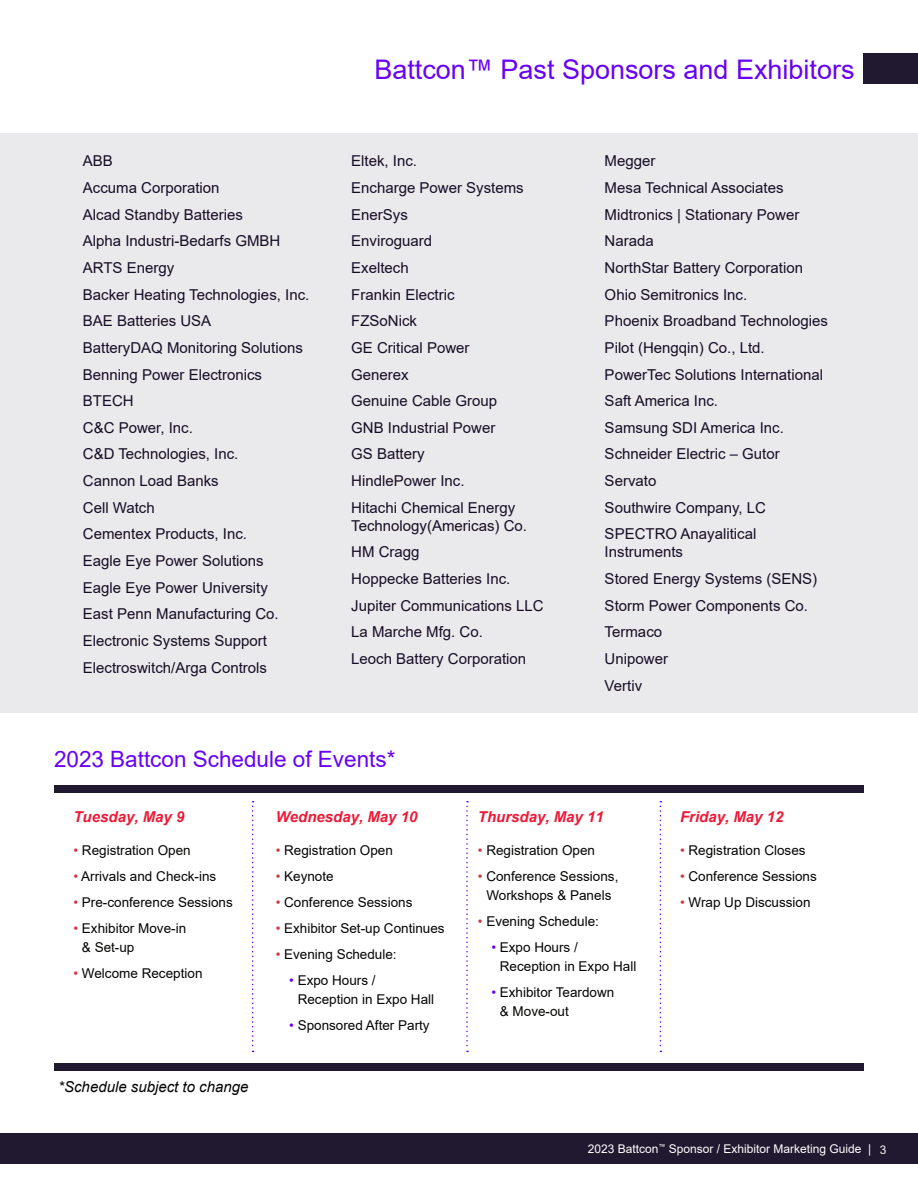
<style>
.page{position:relative;width:918px;height:1188px;background:#fff}
.page>*{position:absolute;margin:0;border:0;box-sizing:border-box;transform-origin:0 0}
.t1{font:27px "Arial";color:#6801f5}
.t2{font:22.5px "Arial";color:#6801f5}
.t3{font:15px/26.7px "Arial";color:#160d25}
.t4{font:italic 700 15px "Arial";color:#ed1a38}
.t5{font:italic 15px "Arial";color:#040503}
.t6{font:13.5px/19.2px "Arial";color:#040503}
.t7{font:12px "Arial";color:#fff}
.s1{color:#d2353f}
.s2{color:#6801f5}
</style>
<div class="page">
<div style="left:0;top:1134px;width:918px;height:30px;background:#211930"></div>
<div style="left:863px;top:54px;width:55px;height:30px;background:#211930"></div>
<hr style="left:0;top:371px;width:1px;height:460px;background:#160d25">
<div style="left:0;top:133px;width:918px;height:580px;background:#e9e8eb"></div>
<div style="left:54px;top:785px;width:810px;height:8px;background:#211930"></div>
<div style="left:54px;top:1063px;width:810px;height:8px;background:#211930"></div>
<svg style="left:660px;top:801px;width:1px;height:251px"></svg>
<svg style="left:466px;top:801px;width:2px;height:251px"></svg>
<svg style="left:252px;top:801px;width:2px;height:251px"></svg>
<h1 class="t1" style="left:374px;top:51px;width:482px">Battcon™ Past Sponsors and Exhibitors</h1>
<p class="t3" style="left:83px;top:148px;width:228px">ABB<br>Accuma Corporation<br>Alcad Standby Batteries<br>Alpha Industri-Bedarfs GMBH<br>ARTS Energy<br>Backer Heating Technologies, Inc.<br>BAE Batteries USA<br>BatteryDAQ Monitoring Solutions<br>Benning Power Electronics<br>BTECH<br>C&amp;C Power, Inc.<br>C&amp;D Technologies, Inc.<br>Cannon Load Banks<br>Cell Watch<br>Cementex Products, Inc.<br>Eagle Eye Power Solutions<br>Eagle Eye Power University<br>East Penn Manufacturing Co.<br>Electronic Systems Support<br>Electroswitch/Arga Controls</p>
<p class="t3" style="left:351px;top:148px;width:174px">Eltek, Inc.<br>Encharge Power Systems<br>EnerSys<br>Enviroguard<br>Exeltech<br>Frankin Electric<br>FZSoNick<br>GE Critical Power<br>Generex<br>Genuine Cable Group<br>GNB Industrial Power<br>GS Battery<br>HindlePower Inc.<br>Hitachi Chemical Energy</p>
<p class="t3" style="left:351px;top:512px;width:194px">Technology(Americas) Co.<br>HM Cragg<br>Hoppecke Batteries Inc.<br>Jupiter Communications LLC<br>La Marche Mfg. Co.<br>Leoch Battery Corporation</p>
<h2 class="t2" style="left:54px;top:743px;width:343px">2023 Battcon Schedule of Events*</h2>
<p class="t3" style="left:605px;top:148px;width:225px">Megger<br>Mesa Technical Associates<br>Midtronics | Stationary Power<br>Narada<br>NorthStar Battery Corporation<br>Ohio Semitronics Inc.<br>Phoenix Broadband Technologies<br>Pilot (Hengqin) Co., Ltd.<br>PowerTec Solutions International<br>Saft America Inc.<br>Samsung SDI America Inc.<br>Schneider Electric – Gutor<br>Servato<br>Southwire Company, LC<br>SPECTRO Anayalitical</p>
<p class="t3" style="left:605px;top:539px;width:214px">Instruments<br>Stored Energy Systems (SENS)<br>Storm Power Components Co.<br>Termaco<br>Unipower<br>Vertiv</p>
<p class="t4" style="left:74px;top:807px;width:112px">Tuesday, May 9</p>
<p class="t6" style="left:74px;top:841px;width:119px"><span class="s1">•</span> Registration Open</p>
<p class="t6" style="left:74px;top:867px;width:144px"><span class="s1">•</span> Arrivals and Check-ins</p>
<p class="t6" style="left:74px;top:893px;width:161px"><span class="s1">•</span> Pre-conference Sessions</p>
<p class="t6" style="left:82px;top:919px;width:106px;text-indent:-8px"><span class="s1">•</span> Exhibitor Move-in &amp; Set-up</p>
<p class="t6" style="left:73px;top:964px;width:131px"><span class="s1">•</span> Welcome Reception</p>
<p class="t5" style="left:58px;top:1077px;width:192px">*Schedule subject to change</p>
<p class="t4" style="left:276px;top:807px;width:143px">Wednesday, May 10</p>
<p class="t6" style="left:276px;top:841px;width:119px"><span class="s1">•</span> Registration Open</p>
<p class="t6" style="left:276px;top:867px;width:60px"><span class="s1">•</span> Keynote</p>
<p class="t6" style="left:276px;top:893px;width:138px"><span class="s1">•</span> Conference Sessions</p>
<p class="t6" style="left:276px;top:919px;width:171px"><span class="s1">•</span> Exhibitor Set-up Continues</p>
<p class="t6" style="left:276px;top:944px;width:123px"><span class="s1">•</span> Evening Schedule:</p>
<p class="t6" style="left:298px;top:970px;width:138px;text-indent:-8px"><span class="s2">•</span> Expo Hours /<br>Reception in Expo Hall</p>
<p class="t6" style="left:289px;top:1016px;width:142px"><span class="s2">•</span> Sponsored After Party</p>
<p class="t4" style="left:478px;top:807px;width:127px">Thursday, May 11</p>
<p class="t6" style="left:478px;top:841px;width:119px"><span class="s1">•</span> Registration Open</p>
<p class="t6" style="left:478px;top:867px;width:142px;text-align:center"><span class="s1">•</span> Conference Sessions,<br>Workshops &amp; Panels</p>
<p class="t6" style="left:478px;top:912px;width:123px"><span class="s1">•</span> Evening Schedule:</p>
<p class="t6" style="left:500px;top:938px;width:138px;text-indent:-8px"><span class="s2">•</span> Expo Hours /<br>Reception in Expo Hall</p>
<p class="t6" style="left:500px;top:983px;width:116px;text-indent:-8px"><span class="s2">•</span> Exhibitor Teardown &amp; Move-out</p>
<p class="t4" style="left:680px;top:807px;width:105px">Friday, May 12</p>
<p class="t6" style="left:680px;top:841px;width:127px"><span class="s1">•</span> Registration Closes</p>
<p class="t6" style="left:680px;top:867px;width:138px"><span class="s1">•</span> Conference Sessions</p>
<p class="t6" style="left:680px;top:893px;width:132px"><span class="s1">•</span> Wrap Up Discussion</p>
<p class="t7" style="left:588px;top:1141px;width:300px">2023 Battcon<sup>™</sup> Sponsor / Exhibitor Marketing Guide | 3</p>
</div>
